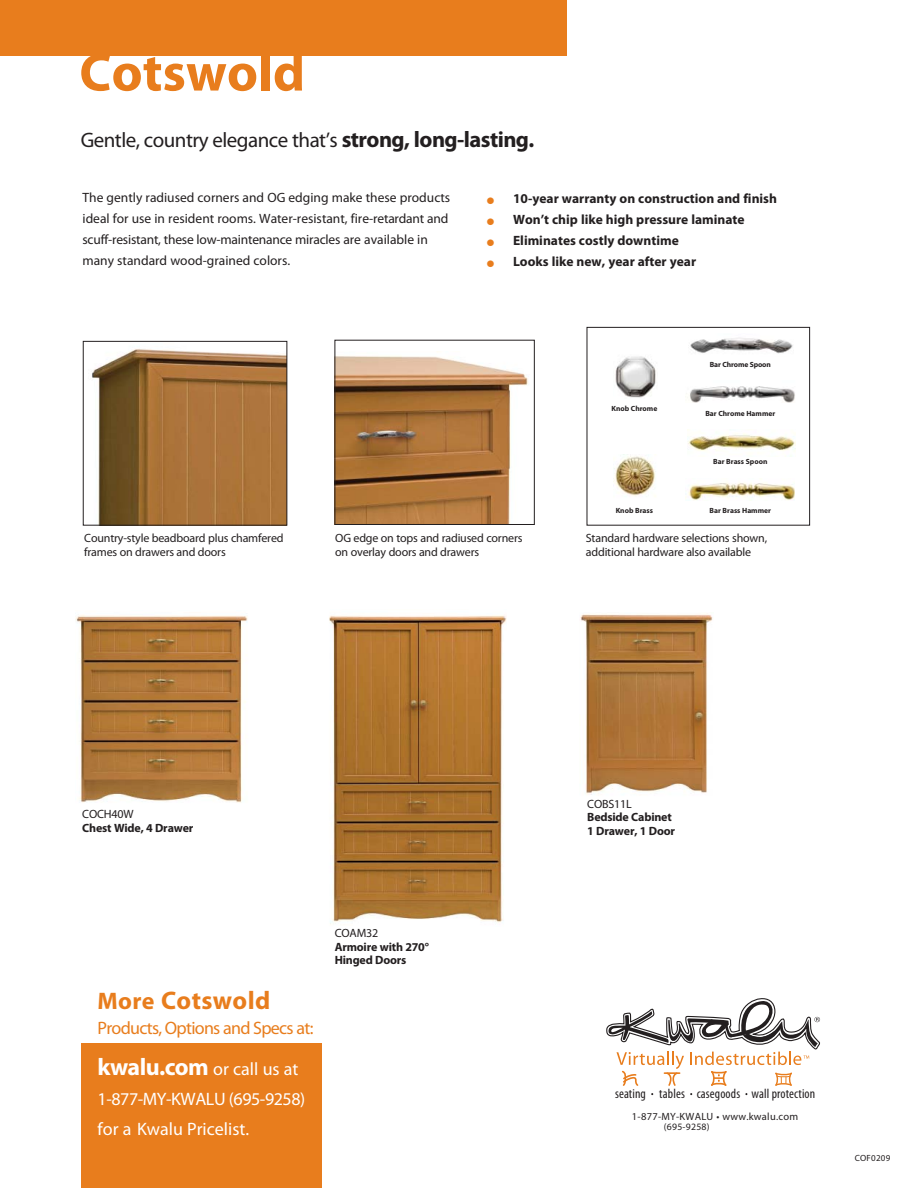
<style>
.page{position:relative;width:918px;height:1188px;background:#fff}
.page>*{position:absolute;margin:0;border:0;box-sizing:border-box;transform-origin:0 0}
.t1{font:700 54px "Myriad Pro";color:#e87d1d}
.t2{font:700 25.5px "Myriad Pro";letter-spacing:.015em;color:#e87d1d}
.t3{font:21px "Myriad Pro";letter-spacing:-.025em;color:#231f20}
.t4{font:18px/30px "Myriad Pro";color:#fff}
.t5{font:18px "Myriad Pro";letter-spacing:-.04em;color:#e87d1d}
.t6{font:13.5px/21px "Myriad Pro";color:#231f20}
.t7{font:700 13.5px "Myriad Pro";color:#231f20}
.t8{font:condensed 13.35px "Myriad Pro";letter-spacing:.01em;color:#231f20}
.t9{font:12px/13.8px "Myriad Pro";letter-spacing:-.015em;color:#231f20}
.t10{font:700 12px/13.8px "Myriad Pro";letter-spacing:-.015em;color:#231f20}
.t11{font:10.5px "Myriad Pro";letter-spacing:.025em;color:#231f20}
.t12{font:9.75px "Myriad Pro";letter-spacing:.025em;color:#231f20}
.t13{font:9px "Myriad Pro";letter-spacing:.025em;color:#231f20}
.t14{font:700 7.5px "Myriad Pro";color:#231f20}
.s1{font-weight:700;font-size:22.5px}
.s2{font-weight:400;font-size:31.5px;color:#e87d1d}
.s3{font-size:24px}
.s4{font-weight:700;font-size:24px}
</style>
<div class="page">
<div style="left:81px;top:1044px;width:240px;height:144px;background:#e87d1d"></div>
<div style="left:0;top:0;width:567px;height:55px;background:#e87d1d"></div>
<svg style="left:606px;top:998px;width:214px;height:88px"></svg>
<img style="left:92px;top:349px;width:193px;height:175px">
<div style="left:83px;top:341px;width:204px;height:185px;border:1px solid #231f20"></div>
<img style="left:337px;top:351px;width:191px;height:172px">
<div style="left:335px;top:340px;width:200px;height:185px;border:1px solid #231f20"></div>
<div style="left:587px;top:327px;width:223px;height:199px;border:1px solid #231f20"></div>
<img style="left:329px;top:615px;width:178px;height:309px">
<img style="left:580px;top:613px;width:133px;height:182px">
<img style="left:76px;top:615px;width:172px;height:188px">
<img style="left:687px;top:429px;width:109px;height:28px">
<img style="left:688px;top:482px;width:107px;height:19px">
<img style="left:690px;top:386px;width:105px;height:17px">
<img style="left:690px;top:337px;width:103px;height:17px">
<img style="left:613px;top:456px;width:43px;height:41px">
<img style="left:615px;top:356px;width:41px;height:42px">
<h1 class="t1" style="left:79px;top:52px;width:227px">Cotswold</h1>
<h3 class="t3" style="left:81px;top:132px;width:455px">Gentle, country elegance that’s <span class="s1">strong, long-lasting.</span></h3>
<p class="t6" style="left:83px;top:188px;width:369px">The gently radiused corners and OG edging make these products ideal for use in resident rooms. Water-resistant, fire-retardant and scuff-resistant, these low-maintenance miracles are available in many standard wood-grained colors.</p>
<p class="t7" style="left:486px;top:194px;width:292px"><span class="s2">•</span> 10-year warranty on construction and finish</p>
<p class="t7" style="left:486px;top:215px;width:260px"><span class="s2">•</span> Won’t chip like high pressure laminate</p>
<p class="t7" style="left:486px;top:236px;width:194px"><span class="s2">•</span> Eliminates costly downtime</p>
<p class="t7" style="left:486px;top:257px;width:212px"><span class="s2">•</span> Looks like new, year after year</p>
<p class="t14" style="left:611px;top:406px;width:47px">Knob Chrome</p>
<p class="t14" style="left:616px;top:508px;width:39px">Knob Brass</p>
<p class="t14" style="left:710px;top:361px;width:63px">Bar Chrome Spoon</p>
<p class="t14" style="left:705px;top:411px;width:71px">Bar Chrome Hammer</p>
<p class="t14" style="left:713px;top:459px;width:56px">Bar Brass Spoon</p>
<p class="t14" style="left:710px;top:508px;width:63px">Bar Brass Hammer</p>
<p class="t9" style="left:84px;top:532px;width:201px">Country-style beadboard plus chamfered frames on drawers and doors</p>
<p class="t9" style="left:335px;top:532px;width:189px">OG edge on tops and radiused corners on overlay doors and drawers</p>
<p class="t9" style="left:586px;top:532px;width:183px">Standard hardware selections shown, additional hardware also available</p>
<p class="t9" style="left:82px;top:808px;width:53px">COCH40W</p>
<p class="t10" style="left:82px;top:822px;width:113px">Chest Wide, 4 Drawer</p>
<h2 class="t2" style="left:98px;top:990px;width:174px"><span class="s3">More</span> Cotswold</h2>
<h3 class="t5" style="left:98px;top:1021px;width:217px">Products, Options and Specs at:</h3>
<h3 class="t4" style="left:98px;top:1055px;width:209px"><span class="s4">kwalu.com</span> or call us at<br>1-877-MY-KWALU (695-9258) for a Kwalu Pricelist.</h3>
<p class="t9" style="left:335px;top:927px;width:45px">COAM32</p>
<p class="t10" style="left:335px;top:941px;width:96px">Armoire with 270°<br>Hinged Doors</p>
<p class="t9" style="left:587px;top:798px;width:46px">COBS11L</p>
<p class="t10" style="left:587px;top:811px;width:89px">Bedside Cabinet<br>1 Drawer, 1 Door</p>
<p class="t8" style="left:615px;top:1089px;width:202px">seating tables casegoods wall protection</p>
<p class="t11" style="left:632px;top:1112px;width:168px">1-877-MY-KWALU • www.kwalu.com</p>
<p class="t12" style="left:664px;top:1123px;width:47px">(695-9258)</p>
<p class="t13" style="left:855px;top:1155px;width:37px">COF0209</p>
</div>
